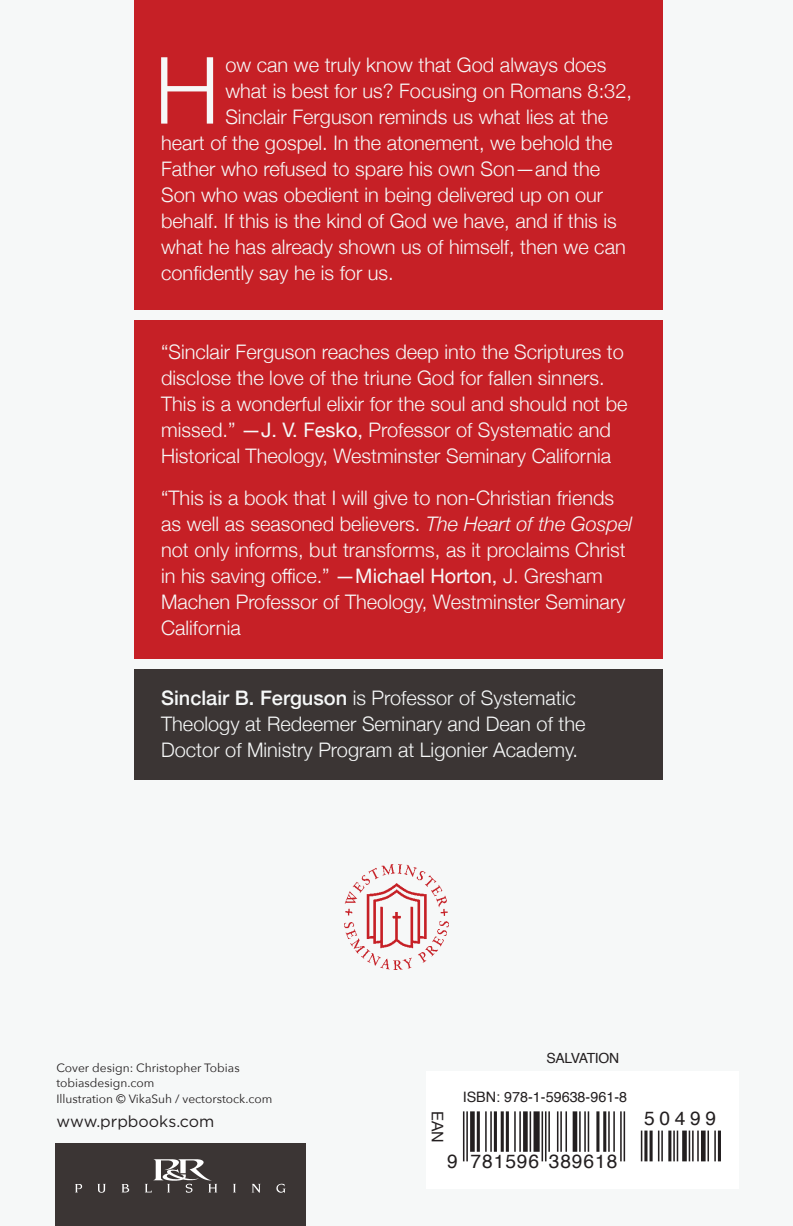
<style>
.page{position:relative;width:793px;height:1226px;background:#fff}
.page>*{position:absolute;margin:0;border:0;box-sizing:border-box;transform-origin:0 0}
.t1{font:300 92.8px "Helvetica Neue";color:#f6f8f8}
.t2{font:300 20px/26px "Helvetica Neue";color:#f6f8f8}
.t3{font:19.2px "Helvetica";letter-spacing:.05em;color:#231f20}
.t4{font:16px "Gotham";color:#231f20}
.t5{font:16px "Helvetica Neue";color:#231f20}
.t6{font:14.4px "Helvetica";color:#231f20}
.t7{font:14px "Helvetica";letter-spacing:-.025em;color:#231f20}
.t8{font:12px/14.4px "Avenir Next";color:#231f20}
.s1{font-weight:400}
.s2{font-style:italic}
.s3{font-weight:500}
</style>
<div class="page">
<div style="left:0;top:0;width:793px;height:1225px;background:#f6f8f8"></div>
<div style="left:134px;top:0;width:528px;height:310px;background:#c62026"></div>
<div style="left:134px;top:320px;width:528px;height:338px;background:#c62026"></div>
<div style="left:134px;top:669px;width:528px;height:111px;background:#3b3534"></div>
<img style="left:344px;top:864px;width:104px;height:105px">
<div style="left:56px;top:1142px;width:250px;height:83px;background:#3b3534"></div>
<div style="left:427px;top:1070px;width:312px;height:118px;background:#fff"></div>
<hr style="left:466px;top:1111px;width:2px;height:50px;background:#231f20">
<hr style="left:463px;top:1111px;width:1px;height:50px;background:#231f20">
<div style="left:470px;top:1111px;width:5px;height:40px;background:#231f20"></div>
<hr style="left:477px;top:1111px;width:3px;height:40px;background:#231f20">
<hr style="left:490px;top:1111px;width:2px;height:40px;background:#231f20">
<hr style="left:485px;top:1111px;width:2px;height:40px;background:#231f20">
<hr style="left:506px;top:1111px;width:3px;height:40px;background:#231f20">
<hr style="left:501px;top:1111px;width:3px;height:40px;background:#231f20">
<hr style="left:494px;top:1111px;width:3px;height:40px;background:#231f20">
<hr style="left:519px;top:1111px;width:2px;height:40px;background:#231f20">
<hr style="left:514px;top:1111px;width:2px;height:40px;background:#231f20">
<div style="left:523px;top:1111px;width:5px;height:40px;background:#231f20"></div>
<hr style="left:529px;top:1111px;width:2px;height:40px;background:#231f20">
<div style="left:533px;top:1111px;width:7px;height:40px;background:#231f20"></div>
<hr style="left:565px;top:1111px;width:2px;height:40px;background:#231f20">
<hr style="left:560px;top:1111px;width:2px;height:40px;background:#231f20">
<hr style="left:557px;top:1111px;width:1px;height:40px;background:#231f20">
<hr style="left:548px;top:1111px;width:2px;height:40px;background:#231f20">
<hr style="left:545px;top:1111px;width:1px;height:50px;background:#231f20">
<hr style="left:541px;top:1111px;width:2px;height:50px;background:#231f20">
<hr style="left:573px;top:1111px;width:4px;height:40px;background:#231f20">
<hr style="left:588px;top:1111px;width:1px;height:40px;background:#231f20">
<hr style="left:584px;top:1111px;width:2px;height:40px;background:#231f20">
<hr style="left:579px;top:1111px;width:2px;height:40px;background:#231f20">
<hr style="left:603px;top:1111px;width:3px;height:40px;background:#231f20">
<hr style="left:596px;top:1111px;width:3px;height:40px;background:#231f20">
<hr style="left:641px;top:1130px;width:1px;height:31px;background:#231f20">
<hr style="left:623px;top:1111px;width:2px;height:50px;background:#231f20">
<hr style="left:620px;top:1111px;width:2px;height:50px;background:#231f20">
<hr style="left:613px;top:1111px;width:2px;height:40px;background:#231f20">
<hr style="left:608px;top:1111px;width:2px;height:40px;background:#231f20">
<hr style="left:649px;top:1130px;width:3px;height:31px;background:#231f20">
<hr style="left:644px;top:1130px;width:3px;height:31px;background:#231f20">
<hr style="left:661px;top:1130px;width:2px;height:31px;background:#231f20">
<hr style="left:658px;top:1130px;width:1px;height:31px;background:#231f20">
<hr style="left:668px;top:1130px;width:3px;height:31px;background:#231f20">
<hr style="left:677px;top:1130px;width:1px;height:31px;background:#231f20">
<hr style="left:673px;top:1130px;width:2px;height:31px;background:#231f20">
<div style="left:682px;top:1130px;width:5px;height:31px;background:#231f20"></div>
<hr style="left:697px;top:1130px;width:2px;height:31px;background:#231f20">
<hr style="left:692px;top:1130px;width:1px;height:31px;background:#231f20">
<hr style="left:689px;top:1130px;width:1px;height:31px;background:#231f20">
<hr style="left:701px;top:1130px;width:4px;height:31px;background:#231f20">
<hr style="left:714px;top:1130px;width:2px;height:31px;background:#231f20">
<hr style="left:707px;top:1130px;width:2px;height:31px;background:#231f20">
<hr style="left:718px;top:1130px;width:3px;height:31px;background:#231f20">
<img style="left:76px;top:1159px;width:210px;height:34px">
<h1 class="t1" style="left:154px;top:16px;width:67px">H</h1>
<p class="t2" style="left:225px;top:50px;width:382px">ow can we truly know that God always does</p>
<p class="t2" style="left:225px;top:76px;width:408px">what is best for us? Focusing on Romans 8:32,</p>
<p class="t2" style="left:225px;top:102px;width:384px">Sinclair Ferguson reminds us what lies at the</p>
<p class="t2" style="left:161px;top:128px;width:453px">heart of the gospel. In the atonement, we behold the</p>
<p class="t2" style="left:161px;top:154px;width:441px">Father who refused to spare his own Son—and the</p>
<p class="t2" style="left:161px;top:180px;width:443px">Son who was obedient in being delivered up on our</p>
<p class="t2" style="left:161px;top:206px;width:457px">behalf. If this is the kind of God we have, and if this is</p>
<p class="t2" style="left:161px;top:232px;width:466px">what he has already shown us of himself, then we can</p>
<p class="t2" style="left:161px;top:258px;width:234px">confidently say he is for us.</p>
<p class="t2" style="left:161px;top:337px;width:468px">“Sinclair Ferguson reaches deep into the Scriptures to disclose the love of the triune God for fallen sinners.<br>This is a wonderful elixir for the soul and should not be missed.” <span class="s1">—J. V. Fesko,</span> Professor of Systematic and Historical Theology, Westminster Seminary California</p>
<p class="t2" style="left:161px;top:483px;width:472px">“This is a book that I will give to non-Christian friends as well as seasoned believers. <span class="s2">The Heart of the Gospel </span>not only informs, but transforms, as it proclaims Christ in his saving office.” <span class="s1">—Michael Horton,</span> J. Gresham Machen Professor of Theology, Westminster Seminary California</p>
<p class="t2" style="left:161px;top:683px;width:426px"><span class="s3">Sinclair B. Ferguson</span> is Professor of Systematic<br>Theology at Redeemer Seminary and Dean of the<br>Doctor of Ministry Program at Ligonier Academy.</p>
<p class="t7" style="left:546px;top:1047px;width:74px">SALVATION</p>
<p class="t8" style="left:56px;top:1059px;width:185px">Cover design: Christopher Tobias tobiasdesign.com</p>
<p class="t8" style="left:56px;top:1091px;width:217px">Illustration © VikaSuh / vectorstock.com</p>
<p class="t4" style="left:56px;top:1112px;width:159px">www.prpbooks.com</p>
<p class="t3" style="left:644px;top:1103px;width:74px">50499</p>
<p class="t3" style="left:447px;top:1145px;width:172px">9 781596 389618</p>
<p class="t6" style="left:463px;top:1085px;width:166px">ISBN: 978-1-59638-961-8</p>
<p class="t5" style="left:449px;top:1110px;width:33px;rotate:90deg">EAN</p>
</div>
